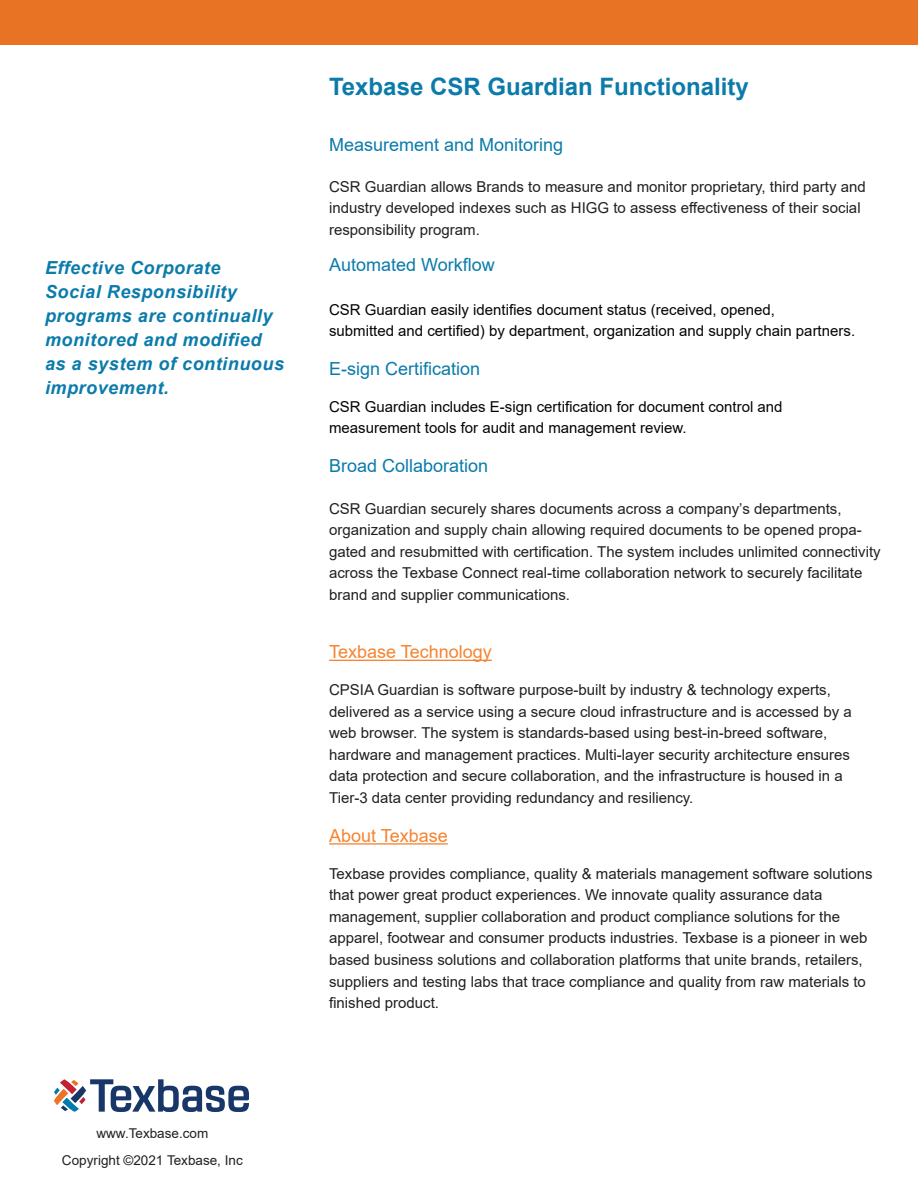
<style>
.page{position:relative;width:918px;height:1188px;background:#fff}
.page>*{position:absolute;margin:0;border:0;box-sizing:border-box;transform-origin:0 0}
.t1{font:700 24px "Arial";color:#0b7baa}
.t2{font:italic 700 18px/24px "Arial";letter-spacing:.03em;color:#0b7baa}
.t3{font:18px "Arial";color:#0b7baa}
.t4{font:18px "Arial";color:#f58431}
.t5{font:15px/21.6px "Arial";color:#231f20}
.t6{font:15px/21.6px "Arial";color:#040503}
.t7{font:13.5px/27px "Arial";color:#231f20;text-align:center}
</style>
<div class="page">
<hr style="left:329px;top:660px;width:163px;height:1px;background:#f58431">
<hr style="left:329px;top:843px;width:119px;height:2px;background:#f58431">
<div style="left:0;top:0;width:918px;height:44px;background:#e97324"></div>
<svg style="left:54px;top:1079px;width:195px;height:33px"></svg>
<p class="t2" style="left:45px;top:256px;width:241px">Effective Corporate<br>Social Responsibility programs are continually monitored and modified as a system of continuous improvement.</p>
<h1 class="t1" style="left:329px;top:70px;width:421px">Texbase CSR Guardian Functionality</h1>
<p class="t3" style="left:329px;top:132px;width:236px">Measurement and Monitoring</p>
<p class="t5" style="left:329px;top:175px;width:538px">CSR Guardian allows Brands to measure and monitor proprietary, third party and industry developed indexes such as HIGG to assess effectiveness of their social responsibility program.</p>
<p class="t3" style="left:329px;top:253px;width:167px">Automated Workflow</p>
<p class="t6" style="left:329px;top:298px;width:528px">CSR Guardian easily identifies document status (received, opened,<br>submitted and certified) by department, organization and supply chain partners.</p>
<p class="t3" style="left:329px;top:356px;width:153px">E-sign Certification</p>
<p class="t6" style="left:329px;top:396px;width:455px">CSR Guardian includes E-sign certification for document control and measurement tools for audit and management review.</p>
<p class="t3" style="left:329px;top:454px;width:161px">Broad Collaboration</p>
<p class="t5" style="left:329px;top:497px;width:553px">CSR Guardian securely shares documents across a company’s departments, organization and supply chain allowing required documents to be opened propa&shy;gated and resubmitted with certification. The system includes unlimited connectivity across the Texbase Connect real-time collaboration network to securely facilitate brand and supplier communications.</p>
<p class="t4" style="left:329px;top:640px;width:164px">Texbase Technology</p>
<p class="t5" style="left:329px;top:679px;width:524px">CPSIA Guardian is software purpose-built by industry &amp; technology experts, delivered as a service using a secure cloud infrastructure and is accessed by a web browser. The system is standards-based using best-in-breed software, hardware and management practices. Multi-layer security architecture ensures data protection and secure collaboration, and the infrastructure is housed in a Tier-3 data center providing redundancy and resiliency.</p>
<p class="t4" style="left:329px;top:823px;width:120px">About Texbase</p>
<p class="t5" style="left:329px;top:862px;width:545px">Texbase provides compliance, quality &amp; materials management software solutions that power great product experiences. We innovate quality assurance data management, supplier collaboration and product compliance solutions for the apparel, footwear and consumer products industries. Texbase is a pioneer in web based business solutions and collaboration platforms that unite brands, retailers, suppliers and testing labs that trace compliance and quality from raw materials to finished product.</p>
<p class="t7" style="left:62px;top:1119px;width:182px">www.Texbase.com<br>Copyright ©2021 Texbase, Inc</p>
</div>
